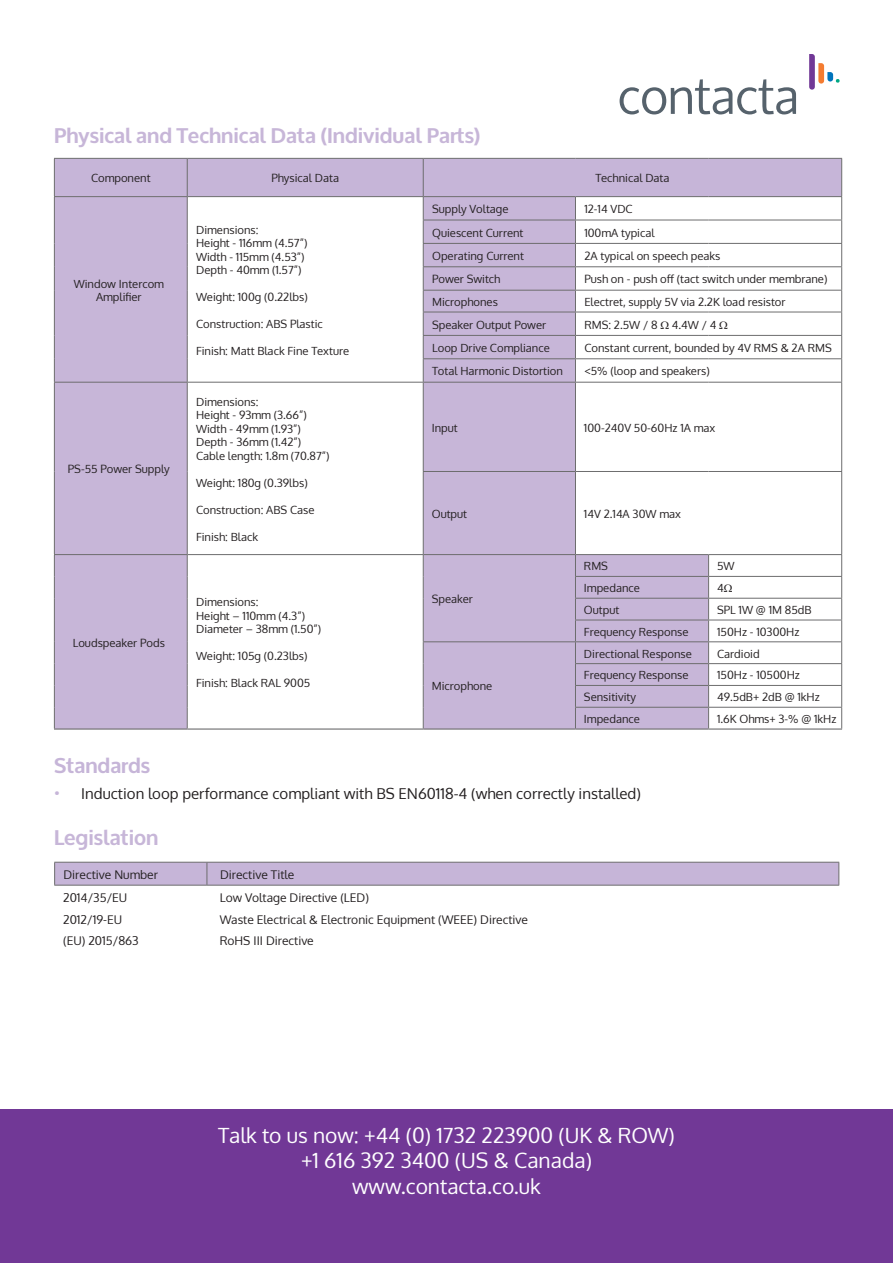
<style>
.page{position:relative;width:893px;height:1263px;background:#fff}
.page>*{position:absolute;margin:0;border:0;box-sizing:border-box;transform-origin:0 0}
.t1{font:21px/25.2px "Oxygen";color:#fff;text-align:center}
.t2{font:700 21px "Oxygen";color:#c7b6d8}
.t3{font:700 21px "Oxygen";color:#c6b5d8}
.t4{font:15px "Oxygen";color:#231f20}
.t5{font:12px "Oxygen";color:#231f20}
.t6{font:11.25px/13.5px "Oxygen";color:#231f20;text-align:center}
.s1{font-weight:300;color:#c6b5d8}
</style>
<div class="page">
<div style="left:0;top:1110px;width:893px;height:153px;background:#713896"></div>
<svg style="left:55px;top:383px;width:520px;height:345px;fill:#c7b6d8"></svg>
<svg style="left:188px;top:555px;width:653px;height:173px"></svg>
<hr style="left:575px;top:576px;width:134px;height:1px;background:#6d6d6e">
<hr style="left:709px;top:576px;width:133px;height:1px;background:#6d6d6e">
<hr style="left:575px;top:598px;width:134px;height:1px;background:#6d6d6e">
<hr style="left:709px;top:598px;width:133px;height:1px;background:#6d6d6e">
<hr style="left:575px;top:620px;width:134px;height:1px;background:#6d6d6e">
<hr style="left:709px;top:620px;width:133px;height:1px;background:#6d6d6e">
<hr style="left:423px;top:641px;width:152px;height:1px;background:#6d6d6e">
<hr style="left:575px;top:641px;width:134px;height:1px;background:#6d6d6e">
<hr style="left:709px;top:641px;width:133px;height:1px;background:#6d6d6e">
<hr style="left:575px;top:663px;width:134px;height:1px;background:#6d6d6e">
<hr style="left:709px;top:663px;width:133px;height:1px;background:#6d6d6e">
<hr style="left:575px;top:685px;width:134px;height:1px;background:#6d6d6e">
<hr style="left:709px;top:685px;width:133px;height:1px;background:#6d6d6e">
<hr style="left:187px;top:383px;width:1px;height:88px;background:#6d6d6e">
<hr style="left:423px;top:383px;width:1px;height:88px;background:#6d6d6e">
<hr style="left:575px;top:383px;width:1px;height:88px;background:#6d6d6e">
<hr style="left:187px;top:471px;width:1px;height:83px;background:#6d6d6e">
<hr style="left:575px;top:472px;width:1px;height:82px;background:#6d6d6e">
<svg style="left:187px;top:555px;width:1px;height:173px"></svg>
<svg style="left:423px;top:555px;width:1px;height:173px"></svg>
<hr style="left:575px;top:707px;width:134px;height:1px;background:#6d6d6e">
<svg style="left:575px;top:555px;width:1px;height:173px"></svg>
<hr style="left:709px;top:707px;width:133px;height:1px;background:#6d6d6e">
<hr style="left:54px;top:728px;width:133px;height:2px;background:#6d6d6e">
<hr style="left:187px;top:728px;width:236px;height:2px;background:#6d6d6e">
<hr style="left:423px;top:728px;width:152px;height:2px;background:#6d6d6e">
<hr style="left:575px;top:728px;width:134px;height:2px;background:#6d6d6e">
<hr style="left:709px;top:728px;width:133px;height:2px;background:#6d6d6e">
<svg style="left:54px;top:555px;width:1px;height:173px"></svg>
<svg style="left:708px;top:555px;width:1px;height:173px"></svg>
<svg style="left:841px;top:555px;width:1px;height:173px"></svg>
<hr style="left:54px;top:382px;width:133px;height:1px;background:#6d6d6e">
<hr style="left:54px;top:383px;width:1px;height:88px;background:#6d6d6e">
<hr style="left:187px;top:382px;width:236px;height:1px;background:#6d6d6e">
<hr style="left:54px;top:471px;width:1px;height:83px;background:#6d6d6e">
<hr style="left:54px;top:554px;width:133px;height:1px;background:#6d6d6e">
<hr style="left:423px;top:382px;width:152px;height:1px;background:#6d6d6e">
<hr style="left:575px;top:382px;width:134px;height:1px;background:#6d6d6e">
<hr style="left:709px;top:382px;width:133px;height:1px;background:#6d6d6e">
<hr style="left:841px;top:383px;width:1px;height:88px;background:#6d6d6e">
<hr style="left:423px;top:471px;width:152px;height:1px;background:#6d6d6e">
<hr style="left:423px;top:472px;width:1px;height:82px;background:#6d6d6e">
<hr style="left:575px;top:471px;width:134px;height:1px;background:#6d6d6e">
<hr style="left:709px;top:471px;width:133px;height:1px;background:#6d6d6e">
<hr style="left:841px;top:472px;width:1px;height:82px;background:#6d6d6e">
<hr style="left:423px;top:554px;width:152px;height:1px;background:#6d6d6e">
<hr style="left:575px;top:554px;width:134px;height:1px;background:#6d6d6e">
<hr style="left:709px;top:554px;width:133px;height:1px;background:#6d6d6e">
<hr style="left:187px;top:554px;width:236px;height:1px;background:#6d6d6e">
<svg style="left:620px;top:79px;width:176px;height:35px"></svg>
<svg style="left:809px;top:54px;width:31px;height:36px"></svg>
<svg style="left:54px;top:862px;width:785px;height:23px;background:#c1b1d2"></svg>
<hr style="left:54px;top:885px;width:153px;height:1px;background:#6d6d6e">
<hr style="left:207px;top:885px;width:632px;height:1px;background:#6d6d6e">
<svg style="left:54px;top:158px;width:788px;height:224px"></svg>
<svg style="left:724px;top:584px;width:8px;height:8px"></svg>
<p class="t2" style="left:54px;top:123px;width:428px">Physical and Technical Data (Individual Parts)</p>
<p class="t6" style="left:91px;top:172px;width:61px">Component</p>
<p class="t6" style="left:271px;top:172px;width:69px">Physical Data</p>
<p class="t6" style="left:595px;top:172px;width:76px">Technical Data</p>
<p class="t6" style="left:74px;top:277px;width:92px">Window Intercom<br>Amplifier</p>
<p class="t6" style="left:68px;top:462px;width:103px">PS-55 Power Supply</p>
<p class="t6" style="left:73px;top:636px;width:94px">Loudspeaker Pods</p>
<p class="t6" style="left:196px;top:223px;width:64px">Dimensions:</p>
<p class="t6" style="left:196px;top:236px;width:113px">Height - 116mm (4.57”)</p>
<p class="t6" style="left:196px;top:250px;width:110px">Width - 115mm (4.53”)</p>
<p class="t6" style="left:196px;top:263px;width:107px">Depth - 40mm (1.57”)</p>
<p class="t6" style="left:196px;top:290px;width:113px">Weight: 100g (0.22lbs)</p>
<p class="t6" style="left:196px;top:317px;width:128px">Construction: ABS Plastic</p>
<p class="t6" style="left:196px;top:344px;width:155px">Finish: Matt Black Fine Texture</p>
<p class="t6" style="left:196px;top:395px;width:64px">Dimensions:</p>
<p class="t6" style="left:196px;top:408px;width:135px;text-align:left">Height - 93mm (3.66”)<br>Width - 49mm (1.93”)<br>Depth - 36mm (1.42”)<br>Cable length: 1.8m (70.87”)</p>
<p class="t6" style="left:196px;top:476px;width:113px">Weight: 180g (0.39lbs)</p>
<p class="t6" style="left:196px;top:503px;width:120px">Construction: ABS Case</p>
<p class="t6" style="left:196px;top:530px;width:63px">Finish: Black</p>
<p class="t6" style="left:196px;top:595px;width:64px">Dimensions:</p>
<p class="t6" style="left:196px;top:609px;width:110px">Height – 110mm (4.3”)</p>
<p class="t6" style="left:196px;top:622px;width:127px">Diameter – 38mm (1.50”)</p>
<p class="t6" style="left:196px;top:649px;width:113px">Weight: 105g (0.23lbs)</p>
<p class="t6" style="left:196px;top:676px;width:116px">Finish: Black RAL 9005</p>
<p class="t6" style="left:432px;top:202px;width:78px">Supply Voltage</p>
<p class="t6" style="left:584px;top:202px;width:50px">12-14 VDC</p>
<p class="t6" style="left:432px;top:226px;width:93px">Quiescent Current</p>
<p class="t6" style="left:584px;top:226px;width:72px">100mA typical</p>
<p class="t6" style="left:432px;top:249px;width:93px">Operating Current</p>
<p class="t6" style="left:584px;top:249px;width:138px">2A typical on speech peaks</p>
<p class="t6" style="left:432px;top:273px;width:70px">Power Switch</p>
<p class="t6" style="left:584px;top:273px;width:245px">Push on - push off (tact switch under membrane)</p>
<p class="t6" style="left:432px;top:295px;width:67px">Microphones</p>
<p class="t6" style="left:584px;top:295px;width:203px">Electret, supply 5V via 2.2K load resistor</p>
<p class="t6" style="left:432px;top:318px;width:116px">Speaker Output Power</p>
<p class="t6" style="left:584px;top:318px;width:75px">RMS: 2.5W / 8</p>
<p class="t6" style="left:672px;top:318px;width:46px">4.4W / 4</p>
<p class="t6" style="left:432px;top:341px;width:119px">Loop Drive Compliance</p>
<p class="t6" style="left:584px;top:341px;width:249px">Constant current, bounded by 4V RMS &amp; 2A RMS</p>
<p class="t6" style="left:432px;top:365px;width:132px">Total Harmonic Distortion</p>
<p class="t6" style="left:584px;top:365px;width:127px">&lt;5% (loop and speakers)</p>
<p class="t6" style="left:432px;top:421px;width:28px">Input</p>
<p class="t6" style="left:584px;top:421px;width:133px">100-240V 50-60Hz 1A max</p>
<p class="t6" style="left:432px;top:507px;width:37px">Output</p>
<p class="t6" style="left:584px;top:507px;width:98px">14V 2.14A 30W max</p>
<p class="t6" style="left:432px;top:592px;width:43px">Speaker</p>
<p class="t6" style="left:432px;top:679px;width:62px">Microphone</p>
<p class="t6" style="left:584px;top:560px;width:26px">RMS</p>
<p class="t6" style="left:717px;top:560px;width:19px">5W</p>
<p class="t6" style="left:584px;top:581px;width:57px">Impedance</p>
<p class="t6" style="left:717px;top:581px;width:8px">4</p>
<p class="t6" style="left:584px;top:603px;width:37px">Output</p>
<p class="t6" style="left:717px;top:603px;width:96px">SPL 1W @ 1M 85dB</p>
<p class="t6" style="left:584px;top:625px;width:106px">Frequency Response</p>
<p class="t6" style="left:717px;top:625px;width:84px">150Hz - 10300Hz</p>
<p class="t6" style="left:584px;top:647px;width:109px">Directional Response</p>
<p class="t6" style="left:717px;top:647px;width:44px">Cardioid</p>
<p class="t6" style="left:584px;top:669px;width:106px">Frequency Response</p>
<p class="t6" style="left:717px;top:669px;width:84px">150Hz - 10500Hz</p>
<p class="t6" style="left:584px;top:690px;width:54px">Sensitivity</p>
<p class="t6" style="left:717px;top:690px;width:104px">49.5dB+ 2dB @ 1kHz</p>
<p class="t6" style="left:584px;top:712px;width:57px">Impedance</p>
<p class="t6" style="left:717px;top:712px;width:121px">1.6K Ohms+ 3-% @ 1kHz</p>
<p class="t3" style="left:54px;top:752px;width:97px">Standards</p>
<p class="t4" style="left:54px;top:784px;width:588px"><span class="s1">•</span> Induction loop performance compliant with BS EN60118-4 (when correctly installed)</p>
<p class="t2" style="left:54px;top:825px;width:106px">Legislation</p>
<p class="t5" style="left:64px;top:866px;width:96px">Directive Number</p>
<p class="t5" style="left:220px;top:866px;width:76px">Directive Title</p>
<p class="t5" style="left:63px;top:890px;width:66px">2014/35/EU</p>
<p class="t5" style="left:220px;top:890px;width:151px">Low Voltage Directive (LED)</p>
<p class="t5" style="left:63px;top:911px;width:61px">2012/19-EU</p>
<p class="t5" style="left:220px;top:911px;width:310px">Waste Electrical &amp; Electronic Equipment (WEEE) Directive</p>
<p class="t5" style="left:63px;top:933px;width:77px">(EU) 2015/863</p>
<p class="t5" style="left:220px;top:933px;width:96px">RoHS III Directive</p>
<p class="t1" style="left:218px;top:1123px;width:458px">Talk to us now: +44 (0) 1732 223900 (UK &amp; ROW) +1 616 392 3400 (US &amp; Canada)</p>
<p class="t1" style="left:352px;top:1173px;width:190px">www.contacta.co.uk</p>
</div>
